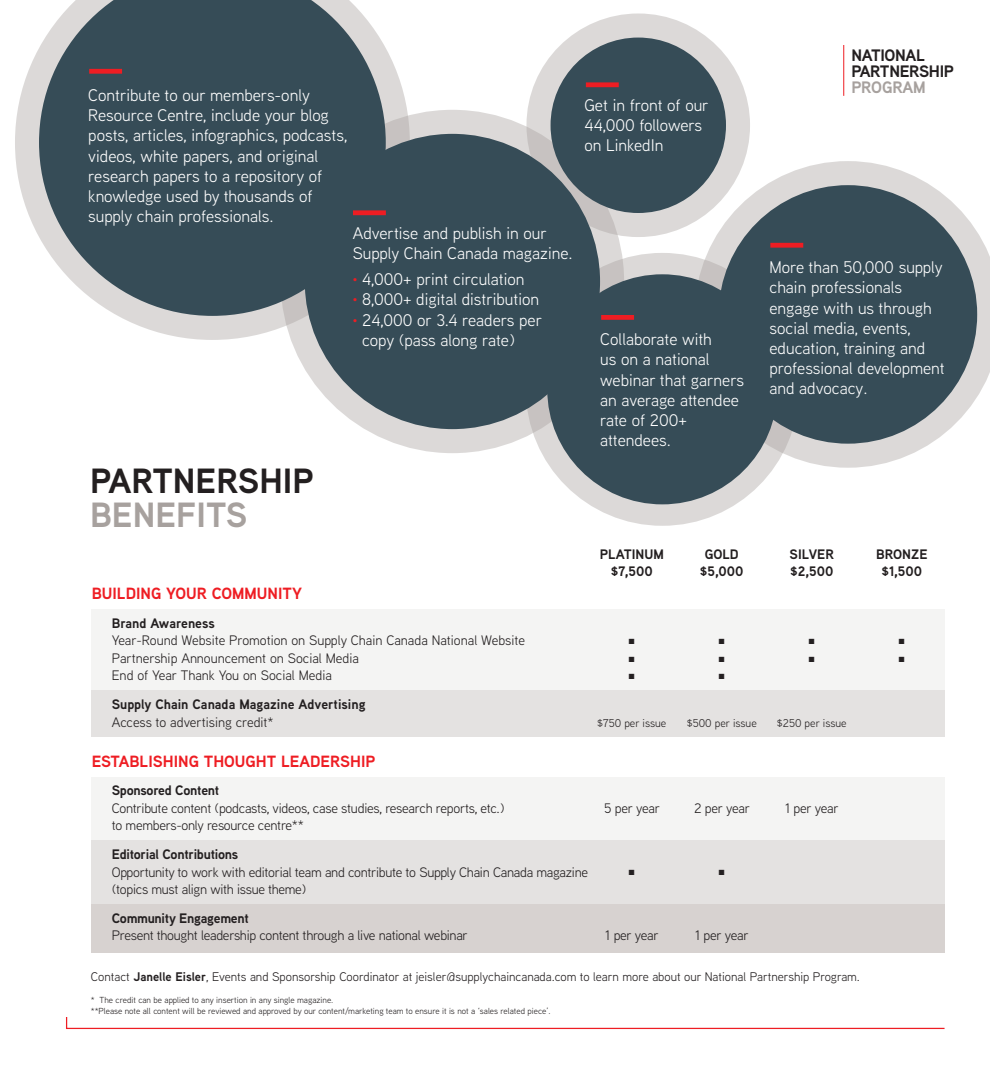
<style>
.page{position:relative;width:990px;height:1080px;background:#fff}
.page>*{position:absolute;margin:0;border:0;box-sizing:border-box;transform-origin:0 0}
.t1{font:700 35px/33.8px "Aaux Next";color:#231f20}
.t2{font:16.88px/20.2px "Aaux Next";color:#fff}
.t3{font:700 16.62px/16.2px "Aaux Next";letter-spacing:-.02em;color:#231f20}
.t4{font:700 16.25px "Aaux Next";color:#ee1d23}
.t5{font:13.75px "Aaux Next";letter-spacing:-.02em;color:#231f20}
.t6{font:13.75px "Aaux Next";color:#231f20}
.t7{font:700 13.75px "Aaux Next";color:#231f20}
.t8{font:700 13.75px "Aaux Next";letter-spacing:-.02em;color:#231f20}
.t9{font:12.5px "Aaux Next";color:#231f20}
.t10{font:11.25px "Aaux Next";color:#231f20}
.t11{font:8.75px "Aaux Next";color:#231f20}
.t12{font:7.5px "Zapf Dingbats ITC";color:#231f20}
.s1{font-size:10px;color:#ee1d23}
.s2{color:#a7a19e}
.s3{font-weight:700}
</style>
<div class="page">
<svg style="left:695px;top:161px;width:295px;height:307px"></svg>
<div style="left:526px;top:253px;width:273px;height:273px;border:43px solid #a7a19e;border-radius:50%"></div>
<div style="left:526px;top:13px;width:224px;height:224px;border:48px solid #a7a19e;border-radius:50%"></div>
<div style="left:281px;top:110px;width:343px;height:343px;border:48px solid #a7a19e;border-radius:50%"></div>
<svg style="left:15px;top:49px;width:395px;height:291px"></svg>
<div style="left:92px;top:610px;width:853px;height:82px;background:#f4f4f3"></div>
<div style="left:92px;top:777px;width:853px;height:64px;background:#f4f4f3"></div>
<div style="left:92px;top:840px;width:853px;height:65px;background:#e4e2e1"></div>
<div style="left:92px;top:905px;width:853px;height:48px;background:#d7d2d0"></div>
<div style="left:92px;top:690px;width:853px;height:47px;background:#e4e2e1"></div>
<hr style="left:843px;top:45px;width:1px;height:51px;background:#ee1d23">
<svg style="left:66px;top:1017px;width:879px;height:13px"></svg>
<div style="left:305px;top:134px;width:295px;height:295px;background:#364c57;border-radius:50%"></div>
<div style="left:551px;top:38px;width:175px;height:175px;background:#364c57;border-radius:50%"></div>
<div style="left:719px;top:185px;width:258px;height:259px;background:#364c57;border-radius:50%"></div>
<div style="left:547px;top:274px;width:230px;height:230px;background:#364c57;border-radius:50%"></div>
<svg style="left:39px;top:0;width:347px;height:316px;background:#4b5e68"></svg>
<div style="left:89px;top:69px;width:33px;height:5px;background:#ee1d23"></div>
<div style="left:353px;top:210px;width:33px;height:5px;background:#ee1d23"></div>
<div style="left:586px;top:82px;width:33px;height:5px;background:#ee1d23"></div>
<div style="left:770px;top:243px;width:33px;height:5px;background:#ee1d23"></div>
<div style="left:601px;top:315px;width:33px;height:5px;background:#ee1d23"></div>
<p class="t2" style="left:88px;top:84px;width:260px">Contribute to our members-only Resource Centre, include your blog posts, articles, infographics, podcasts, videos, white papers, and original research papers to a repository of knowledge used by thousands of supply chain professionals.</p>
<p class="t2" style="left:353px;top:223px;width:221px">Advertise and publish in our<br>Supply Chain Canada magazine.</p>
<p class="t2" style="left:353px;top:269px;width:173px"><span class="s1">•</span> 4,000+ print circulation</p>
<p class="t2" style="left:353px;top:289px;width:188px"><span class="s1">•</span> 8,000+ digital distribution</p>
<p class="t2" style="left:362px;top:309px;width:182px;text-indent:-9px"><span class="s1">•</span> 24,000 or 3.4 readers per copy (pass along rate)</p>
<p class="t1" style="left:90px;top:464px;width:225px">PARTNERSHIP<br><span class="s2">BENEFITS</span></p>
<p class="t2" style="left:584px;top:94px;width:126px">Get in front of our<br>44,000 followers on LinkedIn</p>
<p class="t3" style="left:851px;top:46px;width:104px">NATIONAL<br>PARTNERSHIP<br><span class="s2">PROGRAM</span></p>
<p class="t2" style="left:600px;top:329px;width:145px">Collaborate with<br>us on a national webinar that garners an average attendee rate of 200+ attendees.</p>
<p class="t2" style="left:769px;top:257px;width:177px">More than 50,000 supply chain professionals engage with us through social media, events, education, training and professional development and advocacy.</p>
<p class="t7" style="left:600px;top:544px;width:66px">PLATINUM</p>
<p class="t7" style="left:705px;top:544px;width:36px">GOLD</p>
<p class="t7" style="left:790px;top:544px;width:46px">SILVER</p>
<p class="t7" style="left:876px;top:544px;width:53px">BRONZE</p>
<p class="t7" style="left:611px;top:562px;width:44px">$7,500</p>
<p class="t7" style="left:700px;top:562px;width:45px">$5,000</p>
<p class="t7" style="left:790px;top:562px;width:45px">$2,500</p>
<p class="t7" style="left:881px;top:562px;width:42px">$1,500</p>
<p class="t4" style="left:92px;top:582px;width:212px">BUILDING YOUR COMMUNITY</p>
<p class="t7" style="left:112px;top:613px;width:104px">Brand Awareness</p>
<p class="t6" style="left:112px;top:631px;width:415px">Year-Round Website Promotion on Supply Chain Canada National Website</p>
<p class="t12" style="left:629px;top:638px;width:7px">■</p>
<p class="t12" style="left:719px;top:638px;width:7px">■</p>
<p class="t12" style="left:809px;top:638px;width:7px">■</p>
<p class="t12" style="left:899px;top:638px;width:7px">■</p>
<p class="t6" style="left:112px;top:649px;width:249px">Partnership Announcement on Social Media</p>
<p class="t12" style="left:629px;top:656px;width:7px">■</p>
<p class="t12" style="left:719px;top:656px;width:7px">■</p>
<p class="t12" style="left:809px;top:656px;width:7px">■</p>
<p class="t12" style="left:899px;top:656px;width:7px">■</p>
<p class="t6" style="left:112px;top:666px;width:222px">End of Year Thank You on Social Media</p>
<p class="t12" style="left:629px;top:673px;width:7px">■</p>
<p class="t12" style="left:719px;top:673px;width:7px">■</p>
<p class="t7" style="left:112px;top:695px;width:255px">Supply Chain Canada Magazine Advertising</p>
<p class="t6" style="left:112px;top:713px;width:163px">Access to advertising credit*</p>
<p class="t10" style="left:597px;top:715px;width:71px">$750 per issue</p>
<p class="t10" style="left:687px;top:715px;width:71px">$500 per issue</p>
<p class="t10" style="left:777px;top:715px;width:71px">$250 per issue</p>
<p class="t4" style="left:92px;top:750px;width:285px">ESTABLISHING THOUGHT LEADERSHIP</p>
<p class="t8" style="left:112px;top:781px;width:109px">Sponsored Content</p>
<p class="t5" style="left:112px;top:799px;width:394px">Contribute content (podcasts, videos, case studies, research reports, etc.)</p>
<p class="t5" style="left:604px;top:799px;width:57px">5 per year</p>
<p class="t5" style="left:694px;top:799px;width:57px">2 per year</p>
<p class="t5" style="left:785px;top:799px;width:55px">1 per year</p>
<p class="t5" style="left:112px;top:816px;width:194px">to members-only resource centre**</p>
<p class="t8" style="left:112px;top:845px;width:128px">Editorial Contributions</p>
<p class="t5" style="left:112px;top:863px;width:478px">Opportunity to work with editorial team and contribute to Supply Chain Canada magazine</p>
<p class="t12" style="left:629px;top:869px;width:7px">■</p>
<p class="t12" style="left:719px;top:869px;width:7px">■</p>
<p class="t5" style="left:112px;top:880px;width:196px">(topics must align with issue theme)</p>
<p class="t8" style="left:112px;top:908px;width:139px">Community Engagement</p>
<p class="t5" style="left:112px;top:926px;width:358px">Present thought leadership content through a live national webinar</p>
<p class="t5" style="left:605px;top:926px;width:55px">1 per year</p>
<p class="t5" style="left:695px;top:926px;width:55px">1 per year</p>
<p class="t9" style="left:91px;top:968px;width:771px">Contact <span class="s3">Janelle Eisler</span>, Events and Sponsorship Coordinator at jeisler@supplychaincanada.com to learn more about our National Partnership Program.</p>
<p class="t11" style="left:91px;top:994px;width:244px">* The credit can be applied to any insertion in any single magazine.</p>
<p class="t11" style="left:91px;top:1005px;width:461px">**Please note all content will be reviewed and approved by our content/marketing team to ensure it is not a ‘sales related piece’.</p>
</div>
